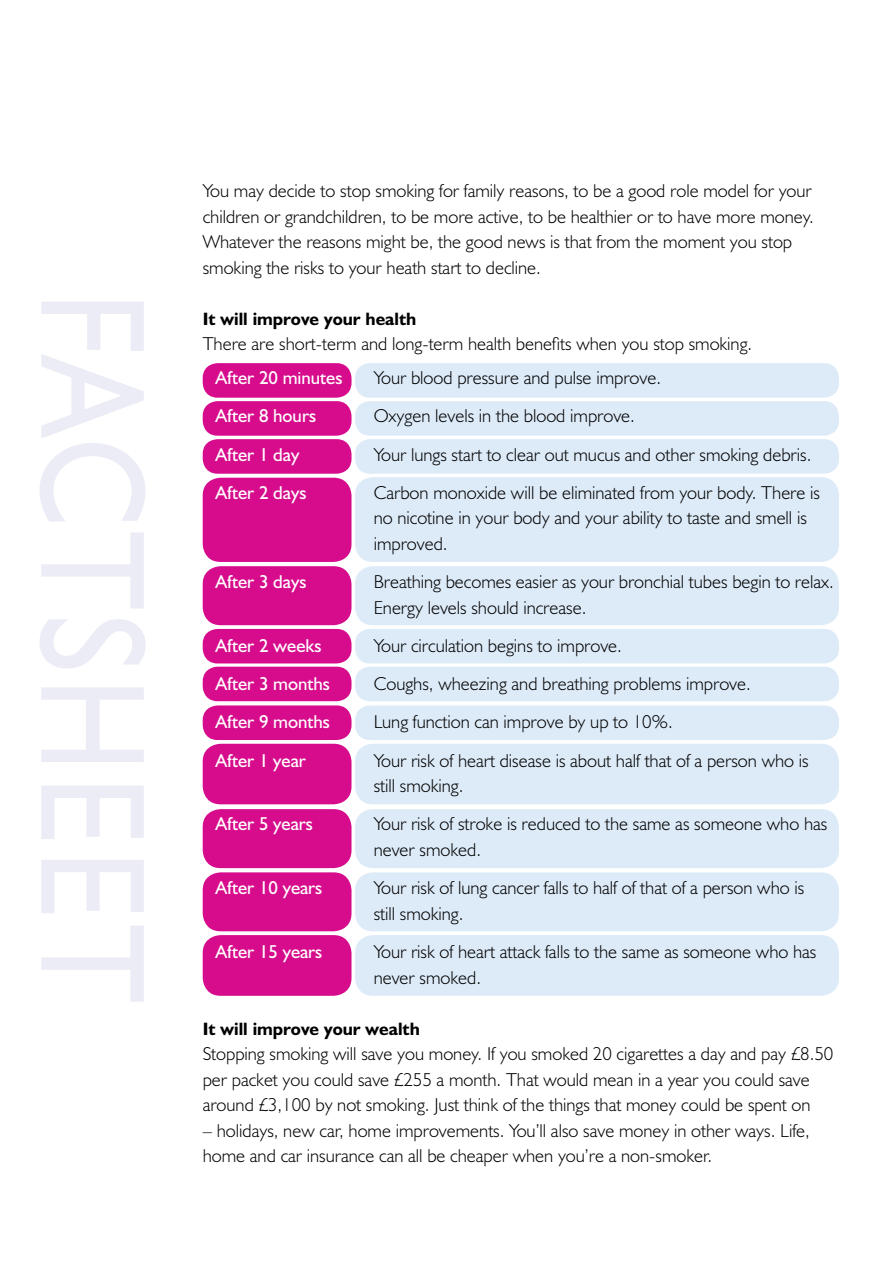
<style>
.page{position:relative;width:893px;height:1263px;background:#fff}
.page>*{position:absolute;margin:0;border:0;box-sizing:border-box;transform-origin:0 0}
.t1{font:300 18.75px/25.5px "Humanist 521 BT";color:#000}
.t2{font:18.75px "Humanist 521 BT";color:#fff}
.t3{font:700 18px "Humanist 521 BT";color:#000}
</style>
<div class="page">
<div style="left:355px;top:363px;width:484px;height:35px;background:#ddebf8;border-radius:15px"></div>
<div style="left:203px;top:363px;width:148px;height:35px;background:#d60c8c;border-radius:15px"></div>
<div style="left:203px;top:401px;width:148px;height:35px;background:#d60c8c;border-radius:15px"></div>
<div style="left:355px;top:401px;width:484px;height:35px;background:#ddebf8;border-radius:15px"></div>
<div style="left:203px;top:439px;width:148px;height:35px;background:#d60c8c;border-radius:15px"></div>
<div style="left:355px;top:439px;width:484px;height:35px;background:#ddebf8;border-radius:15px"></div>
<div style="left:203px;top:478px;width:148px;height:84px;background:#d60c8c;border-radius:18px"></div>
<div style="left:355px;top:477px;width:484px;height:85px;background:#ddebf8;border-radius:18px"></div>
<div style="left:203px;top:566px;width:148px;height:59px;background:#d60c8c;border-radius:18px"></div>
<div style="left:355px;top:566px;width:484px;height:59px;background:#ddebf8;border-radius:18px"></div>
<div style="left:203px;top:629px;width:148px;height:34px;background:#d60c8c;border-radius:15px"></div>
<div style="left:355px;top:629px;width:484px;height:34px;background:#ddebf8;border-radius:15px"></div>
<div style="left:203px;top:667px;width:148px;height:34px;background:#d60c8c;border-radius:15px"></div>
<div style="left:355px;top:667px;width:484px;height:34px;background:#ddebf8;border-radius:15px"></div>
<div style="left:203px;top:705px;width:148px;height:35px;background:#d60c8c;border-radius:15px"></div>
<div style="left:355px;top:705px;width:484px;height:35px;background:#ddebf8;border-radius:15px"></div>
<div style="left:203px;top:744px;width:148px;height:60px;background:#d60c8c;border-radius:18px"></div>
<div style="left:355px;top:744px;width:484px;height:60px;background:#ddebf8;border-radius:18px"></div>
<div style="left:203px;top:809px;width:148px;height:59px;background:#d60c8c;border-radius:18px"></div>
<div style="left:355px;top:809px;width:484px;height:59px;background:#ddebf8;border-radius:18px"></div>
<div style="left:203px;top:872px;width:148px;height:59px;background:#d60c8c;border-radius:18px"></div>
<div style="left:355px;top:872px;width:484px;height:59px;background:#ddebf8;border-radius:18px"></div>
<div style="left:203px;top:935px;width:148px;height:61px;background:#d60c8c;border-radius:18px"></div>
<div style="left:355px;top:935px;width:484px;height:61px;background:#ddebf8;border-radius:18px"></div>
<p class="t1" style="left:203px;top:178px;width:613px">You may decide to stop smoking for family reasons, to be a good role model for your children or grandchildren, to be more active, to be healthier or to have more money.<br>Whatever the reasons might be, the good news is that from the moment you stop smoking the risks to your heath start to decline.</p>
<h4 class="t3" style="left:203px;top:307px;width:215px">It will improve your health</h4>
<p class="t1" style="left:203px;top:331px;width:551px">There are short-term and long-term health benefits when you stop smoking.</p>
<p class="t2" style="left:215px;top:366px;width:129px">After 20 minutes</p>
<p class="t1" style="left:374px;top:365px;width:289px">Your blood pressure and pulse improve.</p>
<p class="t2" style="left:215px;top:404px;width:102px">After 8 hours</p>
<p class="t1" style="left:374px;top:403px;width:263px">Oxygen levels in the blood improve.</p>
<p class="t2" style="left:215px;top:443px;width:85px">After 1 day</p>
<p class="t1" style="left:374px;top:441px;width:439px">Your lungs start to clear out mucus and other smoking debris.</p>
<p class="t2" style="left:215px;top:481px;width:92px">After 2 days</p>
<p class="t1" style="left:374px;top:479px;width:448px">Carbon monoxide will be eliminated from your body. There is no nicotine in your body and your ability to taste and smell is improved.</p>
<p class="t2" style="left:215px;top:570px;width:92px">After 3 days</p>
<p class="t1" style="left:374px;top:569px;width:462px">Breathing becomes easier as your bronchial tubes begin to relax.<br>Energy levels should increase.</p>
<p class="t2" style="left:215px;top:634px;width:108px">After 2 weeks</p>
<p class="t1" style="left:374px;top:632px;width:250px">Your circulation begins to improve.</p>
<p class="t2" style="left:215px;top:672px;width:116px">After 3 months</p>
<p class="t1" style="left:374px;top:671px;width:379px">Coughs, wheezing and breathing problems improve.</p>
<p class="t2" style="left:215px;top:710px;width:116px">After 9 months</p>
<p class="t1" style="left:374px;top:709px;width:301px">Lung function can improve by up to 10%.</p>
<p class="t2" style="left:215px;top:749px;width:92px">After 1 year</p>
<p class="t1" style="left:374px;top:747px;width:436px">Your risk of heart disease is about half that of a person who is still smoking.</p>
<p class="t2" style="left:215px;top:812px;width:99px">After 5 years</p>
<p class="t1" style="left:374px;top:811px;width:455px">Your risk of stroke is reduced to the same as someone who has never smoked.</p>
<p class="t2" style="left:215px;top:876px;width:108px">After 10 years</p>
<p class="t1" style="left:374px;top:875px;width:432px">Your risk of lung cancer falls to half of that of a person who is still smoking.</p>
<p class="t2" style="left:215px;top:940px;width:108px">After 15 years</p>
<p class="t1" style="left:374px;top:938px;width:444px">Your risk of heart attack falls to the same as someone who has never smoked.</p>
<h4 class="t3" style="left:203px;top:1017px;width:219px">It will improve your wealth</h4>
<p class="t1" style="left:203px;top:1040px;width:632px">Stopping smoking will save you money. If you smoked 20 cigarettes a day and pay £8.50 per packet you could save £255 a month. That would mean in a year you could save around £3,100 by not smoking. Just think of the things that money could be spent on</p>
<p class="t1" style="left:203px;top:1117px;width:609px">– holidays, new car, home improvements. You’ll also save money in other ways. Life, home and car insurance can all be cheaper when you’re a non-smoker.</p>
</div>
